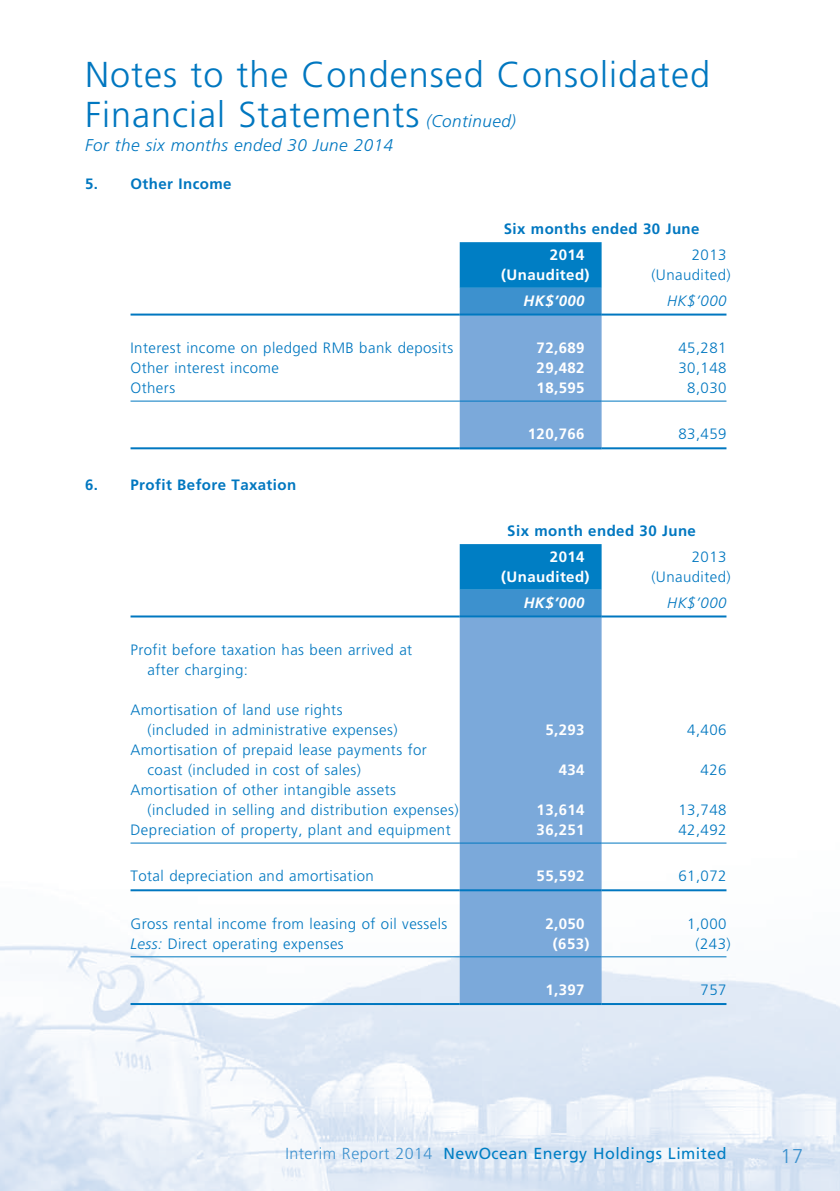
<style>
.page{position:relative;width:840px;height:1191px;background:#fff}
.page>*{position:absolute;margin:0;border:0;box-sizing:border-box;transform-origin:0 0}
.t1{font:300 36px/40px "Frutiger";letter-spacing:.03em;color:#0077c0}
.t2{font:300 20px "Frutiger";color:#3d91ce}
.t3{font:italic 300 17px "Frutiger";letter-spacing:.03em;color:#0077c0}
.t4{font:16px "Frutiger";letter-spacing:.03em;color:#007ec4}
.t5{font:300 15px/20px "Frutiger";letter-spacing:.03em;color:#0077c0}
.t6{font:700 15px "Frutiger";letter-spacing:.03em;color:#fff}
.t7{font:700 15px "Frutiger";letter-spacing:.03em;color:#0077c0}
.t8{font:italic 700 15px "Frutiger";letter-spacing:.03em;color:#fff}
.t9{font:italic 300 15px "Frutiger";letter-spacing:.03em;color:#0077c0}
.s1{font-style:italic;font-size:17px}
.s2{font-style:italic}
.s3{font-weight:300;color:#3d91ce}
</style>
<div class="page">
<img style="left:0;top:242px;width:839px;height:949px">
<svg style="left:459px;top:242px;width:142px;height:205px;background:#579cd3"></svg>
<hr style="left:130px;top:313px;width:329px;height:2px;background:#0077c0">
<hr style="left:459px;top:313px;width:142px;height:2px;background:#0077c0">
<hr style="left:601px;top:313px;width:125px;height:2px;background:#0077c0">
<hr style="left:130px;top:400px;width:329px;height:1px;background:#0077c0">
<hr style="left:459px;top:400px;width:142px;height:1px;background:#0077c0">
<hr style="left:601px;top:400px;width:125px;height:1px;background:#0077c0">
<hr style="left:130px;top:447px;width:329px;height:2px;background:#0077c0">
<hr style="left:459px;top:447px;width:142px;height:2px;background:#0077c0">
<hr style="left:601px;top:447px;width:125px;height:2px;background:#0077c0">
<svg style="left:459px;top:544px;width:142px;height:71px;background:#1886c8"></svg>
<div style="left:459px;top:617px;width:142px;height:386px;background:#7ba9da"></div>
<hr style="left:130px;top:615px;width:329px;height:2px;background:#0077c0">
<hr style="left:459px;top:615px;width:142px;height:2px;background:#0077c0">
<hr style="left:601px;top:615px;width:125px;height:2px;background:#0077c0">
<hr style="left:130px;top:842px;width:329px;height:1px;background:#0077c0">
<hr style="left:459px;top:842px;width:142px;height:1px;background:#0077c0">
<hr style="left:601px;top:842px;width:125px;height:1px;background:#0077c0">
<hr style="left:130px;top:889px;width:329px;height:2px;background:#0077c0">
<hr style="left:459px;top:889px;width:142px;height:2px;background:#0077c0">
<hr style="left:601px;top:889px;width:125px;height:2px;background:#0077c0">
<hr style="left:130px;top:956px;width:329px;height:1px;background:#0077c0">
<hr style="left:459px;top:956px;width:142px;height:1px;background:#0077c0">
<hr style="left:601px;top:956px;width:125px;height:1px;background:#0077c0">
<hr style="left:130px;top:1003px;width:329px;height:2px;background:#0077c0">
<hr style="left:459px;top:1003px;width:142px;height:2px;background:#0077c0">
<hr style="left:601px;top:1003px;width:125px;height:2px;background:#0077c0">
<h1 class="t1" style="left:85px;top:55px;width:626px">Notes to the Condensed Consolidated<br>Financial Statements <span class="s1">(Continued)</span></h1>
<p class="t3" style="left:85px;top:136px;width:309px">For the six months ended 30 June 2014</p>
<p class="t7" style="left:85px;top:174px;width:148px">5. Other Income</p>
<p class="t7" style="left:503px;top:220px;width:197px">Six months ended 30 June</p>
<p class="t6" style="left:549px;top:246px;width:36px">2014</p>
<p class="t5" style="left:691px;top:245px;width:36px">2013</p>
<p class="t6" style="left:501px;top:266px;width:90px">(Unaudited)</p>
<p class="t5" style="left:651px;top:265px;width:81px">(Unaudited)</p>
<p class="t8" style="left:523px;top:291px;width:62px">HK$’000</p>
<p class="t9" style="left:666px;top:292px;width:61px">HK$’000</p>
<p class="t5" style="left:130px;top:338px;width:324px">Interest income on pledged RMB bank deposits</p>
<p class="t6" style="left:536px;top:339px;width:49px">72,689</p>
<p class="t5" style="left:678px;top:338px;width:49px">45,281</p>
<p class="t5" style="left:130px;top:358px;width:150px">Other interest income</p>
<p class="t6" style="left:536px;top:359px;width:49px">29,482</p>
<p class="t5" style="left:678px;top:358px;width:49px">30,148</p>
<p class="t5" style="left:130px;top:378px;width:46px">Others</p>
<p class="t6" style="left:536px;top:379px;width:49px">18,595</p>
<p class="t5" style="left:686px;top:378px;width:41px">8,030</p>
<p class="t6" style="left:527px;top:425px;width:58px">120,766</p>
<p class="t5" style="left:678px;top:424px;width:49px">83,459</p>
<p class="t7" style="left:85px;top:476px;width:212px">6. Profit Before Taxation</p>
<p class="t7" style="left:507px;top:522px;width:190px">Six month ended 30 June</p>
<p class="t6" style="left:549px;top:548px;width:36px">2014</p>
<p class="t5" style="left:691px;top:547px;width:36px">2013</p>
<p class="t6" style="left:501px;top:568px;width:90px">(Unaudited)</p>
<p class="t5" style="left:651px;top:567px;width:81px">(Unaudited)</p>
<p class="t8" style="left:523px;top:593px;width:62px">HK$’000</p>
<p class="t9" style="left:666px;top:594px;width:61px">HK$’000</p>
<p class="t5" style="left:147px;top:640px;width:266px;text-indent:-17px">Profit before taxation has been arrived at after charging:</p>
<p class="t5" style="left:147px;top:700px;width:251px;text-indent:-17px">Amortisation of land use rights (included in administrative expenses)</p>
<p class="t6" style="left:545px;top:721px;width:41px">5,293</p>
<p class="t5" style="left:686px;top:720px;width:41px">4,406</p>
<p class="t5" style="left:147px;top:740px;width:280px;text-indent:-17px">Amortisation of prepaid lease payments for coast (included in cost of sales)</p>
<p class="t5" style="left:147px;top:780px;width:312px;text-indent:-17px">Amortisation of other intangible assets (included in selling and distribution expenses)</p>
<p class="t6" style="left:558px;top:761px;width:27px">434</p>
<p class="t5" style="left:700px;top:760px;width:27px">426</p>
<p class="t6" style="left:536px;top:801px;width:49px">13,614</p>
<p class="t5" style="left:678px;top:800px;width:49px">13,748</p>
<p class="t5" style="left:130px;top:820px;width:321px">Depreciation of property, plant and equipment</p>
<p class="t6" style="left:536px;top:821px;width:49px">36,251</p>
<p class="t5" style="left:678px;top:820px;width:49px">42,492</p>
<p class="t5" style="left:130px;top:866px;width:245px">Total depreciation and amortisation</p>
<p class="t6" style="left:536px;top:867px;width:49px">55,592</p>
<p class="t5" style="left:678px;top:866px;width:49px">61,072</p>
<p class="t5" style="left:130px;top:914px;width:318px">Gross rental income from leasing of oil vessels</p>
<p class="t6" style="left:545px;top:915px;width:41px">2,050</p>
<p class="t5" style="left:686px;top:914px;width:41px">1,000</p>
<p class="t5" style="left:130px;top:934px;width:215px"><span class="s2">Less:</span> Direct operating expenses</p>
<p class="t6" style="left:552px;top:935px;width:38px">(653)</p>
<p class="t5" style="left:695px;top:934px;width:37px">(243)</p>
<p class="t6" style="left:545px;top:981px;width:41px">1,397</p>
<p class="t5" style="left:700px;top:980px;width:27px">757</p>
<p class="t4" style="left:285px;top:1144px;width:442px"><span class="s3">Interim Report 2014</span> NewOcean Energy Holdings Limited</p>
<h2 class="t2" style="left:779px;top:1144px;width:24px">17</h2>
</div>
